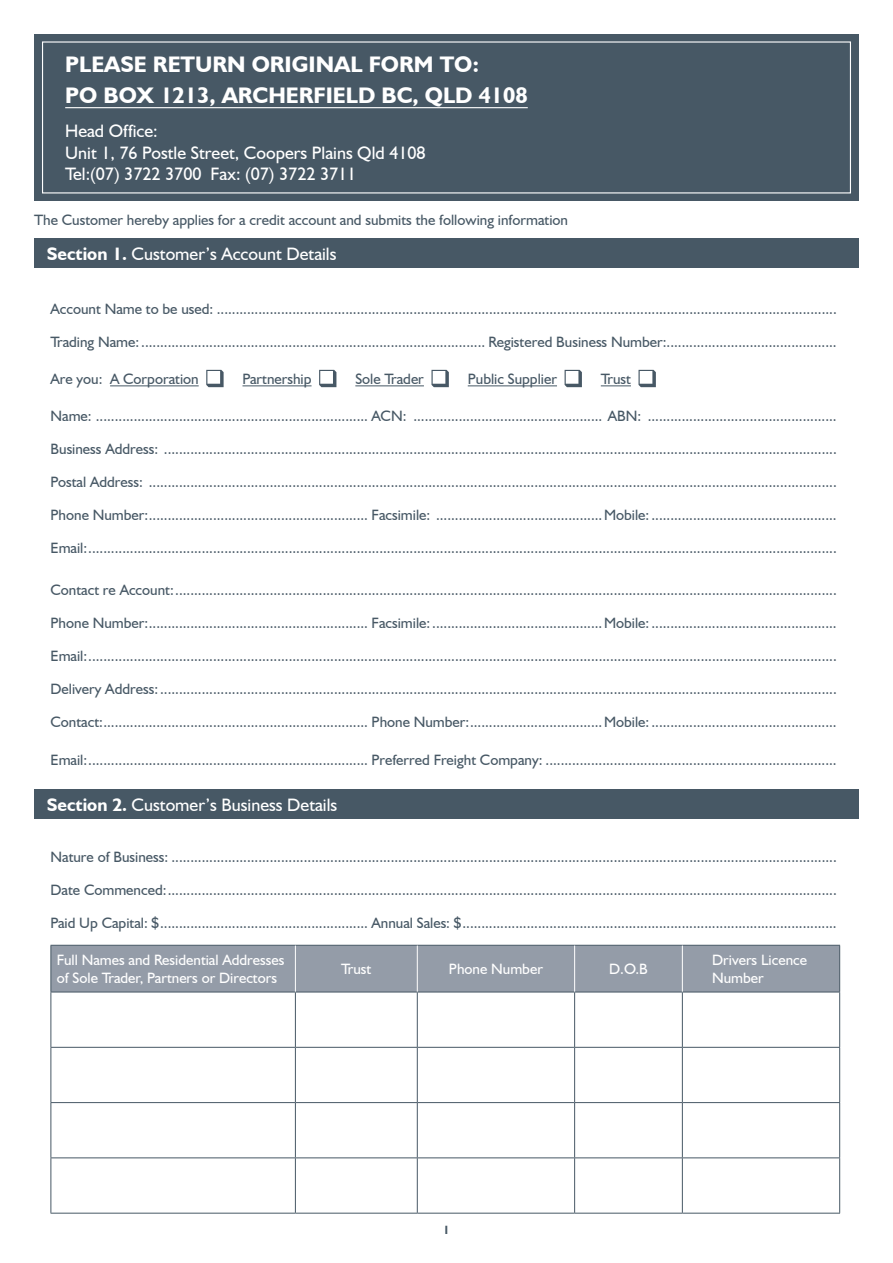
<style>
.page{position:relative;width:893px;height:1263px;background:#fff}
.page>*{position:absolute;margin:0;border:0;box-sizing:border-box;transform-origin:0 0}
.t1{font:700 22.5px "Humanist 521 BT";color:#fff}
.t2{font:18px "Humanist 521 BT";color:#fff}
.t3{font:15px/33px "Humanist 521 BT";color:#475865}
.t4{font:15px/18px "Humanist 521 BT";color:#fff}
.t5{font:700 12px "Humanist 521 BT";color:#475865}
.s1{font-weight:700}
</style>
<div class="page">
<div style="left:34px;top:34px;width:825px;height:167px;background:#475865"></div>
<hr style="left:65px;top:107px;width:463px;height:1px;background:#fff">
<div style="left:34px;top:238px;width:825px;height:30px;background:#475865"></div>
<div style="left:34px;top:789px;width:825px;height:30px;background:#475865"></div>
<hr style="left:110px;top:385px;width:89px;height:1px;background:#475865">
<hr style="left:242px;top:385px;width:70px;height:1px;background:#475865">
<hr style="left:355px;top:385px;width:69px;height:1px;background:#475865">
<hr style="left:468px;top:385px;width:89px;height:1px;background:#475865">
<hr style="left:601px;top:385px;width:30px;height:1px;background:#475865">
<svg style="left:206px;top:370px;width:18px;height:17px"></svg>
<svg style="left:319px;top:370px;width:17px;height:17px"></svg>
<svg style="left:431px;top:370px;width:18px;height:17px"></svg>
<svg style="left:565px;top:370px;width:17px;height:17px"></svg>
<svg style="left:638px;top:370px;width:18px;height:17px"></svg>
<div style="left:52px;top:946px;width:787px;height:46px;background:#949ca8"></div>
<hr style="left:51px;top:945px;width:244px;height:1px;background:#475865">
<hr style="left:51px;top:946px;width:1px;height:46px;background:#475865">
<hr style="left:295px;top:945px;width:122px;height:1px;background:#475865">
<hr style="left:417px;top:945px;width:158px;height:1px;background:#475865">
<hr style="left:575px;top:945px;width:107px;height:1px;background:#475865">
<hr style="left:682px;top:945px;width:158px;height:1px;background:#475865">
<hr style="left:839px;top:946px;width:1px;height:46px;background:#475865">
<hr style="left:51px;top:992px;width:244px;height:1px;background:#475865">
<hr style="left:51px;top:992px;width:1px;height:55px;background:#475865">
<hr style="left:295px;top:992px;width:122px;height:1px;background:#475865">
<hr style="left:295px;top:992px;width:1px;height:55px;background:#475865">
<hr style="left:417px;top:992px;width:158px;height:1px;background:#475865">
<hr style="left:417px;top:992px;width:1px;height:55px;background:#475865">
<hr style="left:575px;top:992px;width:107px;height:1px;background:#475865">
<hr style="left:574px;top:992px;width:1px;height:55px;background:#475865">
<hr style="left:682px;top:992px;width:158px;height:1px;background:#475865">
<hr style="left:682px;top:992px;width:1px;height:55px;background:#475865">
<hr style="left:839px;top:992px;width:1px;height:55px;background:#475865">
<hr style="left:51px;top:1047px;width:244px;height:1px;background:#475865">
<hr style="left:51px;top:1048px;width:1px;height:54px;background:#475865">
<hr style="left:295px;top:1047px;width:122px;height:1px;background:#475865">
<hr style="left:295px;top:1048px;width:1px;height:54px;background:#475865">
<hr style="left:417px;top:1047px;width:158px;height:1px;background:#475865">
<hr style="left:417px;top:1048px;width:1px;height:54px;background:#475865">
<hr style="left:575px;top:1047px;width:107px;height:1px;background:#475865">
<hr style="left:574px;top:1048px;width:1px;height:54px;background:#475865">
<hr style="left:682px;top:1047px;width:158px;height:1px;background:#475865">
<hr style="left:682px;top:1048px;width:1px;height:54px;background:#475865">
<hr style="left:839px;top:1048px;width:1px;height:54px;background:#475865">
<hr style="left:51px;top:1102px;width:244px;height:1px;background:#475865">
<hr style="left:51px;top:1103px;width:1px;height:54px;background:#475865">
<hr style="left:295px;top:1102px;width:122px;height:1px;background:#475865">
<hr style="left:295px;top:1103px;width:1px;height:54px;background:#475865">
<hr style="left:417px;top:1102px;width:158px;height:1px;background:#475865">
<hr style="left:417px;top:1103px;width:1px;height:54px;background:#475865">
<hr style="left:575px;top:1102px;width:107px;height:1px;background:#475865">
<hr style="left:574px;top:1103px;width:1px;height:54px;background:#475865">
<hr style="left:682px;top:1102px;width:158px;height:1px;background:#475865">
<hr style="left:682px;top:1103px;width:1px;height:54px;background:#475865">
<hr style="left:839px;top:1103px;width:1px;height:54px;background:#475865">
<hr style="left:51px;top:1157px;width:244px;height:1px;background:#475865">
<hr style="left:51px;top:1158px;width:1px;height:55px;background:#475865">
<hr style="left:295px;top:1157px;width:122px;height:1px;background:#475865">
<hr style="left:295px;top:1158px;width:1px;height:55px;background:#475865">
<hr style="left:417px;top:1157px;width:158px;height:1px;background:#475865">
<hr style="left:417px;top:1158px;width:1px;height:55px;background:#475865">
<hr style="left:575px;top:1157px;width:107px;height:1px;background:#475865">
<hr style="left:574px;top:1158px;width:1px;height:55px;background:#475865">
<hr style="left:682px;top:1157px;width:158px;height:1px;background:#475865">
<hr style="left:682px;top:1158px;width:1px;height:55px;background:#475865">
<hr style="left:839px;top:1158px;width:1px;height:55px;background:#475865">
<hr style="left:51px;top:1213px;width:244px;height:1px;background:#475865">
<hr style="left:295px;top:1213px;width:122px;height:1px;background:#475865">
<hr style="left:417px;top:1213px;width:158px;height:1px;background:#475865">
<hr style="left:575px;top:1213px;width:107px;height:1px;background:#475865">
<hr style="left:682px;top:1213px;width:158px;height:1px;background:#475865">
<hr style="left:295px;top:946px;width:1px;height:46px;background:#fff">
<hr style="left:417px;top:946px;width:1px;height:46px;background:#fff">
<hr style="left:574px;top:946px;width:1px;height:46px;background:#fff">
<hr style="left:682px;top:946px;width:1px;height:46px;background:#fff">
<p class="t1" style="left:65px;top:50px;width:415px">PLEASE RETURN ORIGINAL FORM TO:</p>
<p class="t1" style="left:65px;top:81px;width:464px">PO BOX 1213, ARCHERFIELD BC, QLD 4108</p>
<p class="t2" style="left:65px;top:120px;width:94px">Head Office:</p>
<p class="t2" style="left:65px;top:142px;width:362px">Unit 1, 76 Postle Street, Coopers Plains Qld 4108</p>
<p class="t2" style="left:65px;top:163px;width:293px">Tel:(07) 3722 3700 Fax: (07) 3722 3711</p>
<p class="t3" style="left:34px;top:203px;width:535px">The Customer hereby applies for a credit account and submits the following information</p>
<p class="t2" style="left:47px;top:242px;width:291px"><span class="s1">Section 1.</span> Customer’s Account Details</p>
<p class="t3" style="left:51px;top:292px;width:788px">Account Name to be used: ....................................................................................................................................................................</p>
<p class="t3" style="left:51px;top:325px;width:788px">Trading Name: ........................................................................................... Registered Business Number:.............................................</p>
<p class="t3" style="left:51px;top:362px;width:150px">Are you: A Corporation</p>
<p class="t3" style="left:242px;top:362px;width:71px">Partnership</p>
<p class="t3" style="left:355px;top:362px;width:70px">Sole Trader</p>
<p class="t3" style="left:468px;top:362px;width:91px">Public Supplier</p>
<p class="t3" style="left:601px;top:362px;width:32px">Trust</p>
<p class="t3" style="left:51px;top:399px;width:788px">Name: ........................................................................ ACN: .................................................. ABN: ..................................................</p>
<p class="t3" style="left:51px;top:432px;width:788px">Business Address: ..................................................................................................................................................................................</p>
<p class="t3" style="left:51px;top:465px;width:788px">Postal Address: ......................................................................................................................................................................................</p>
<p class="t3" style="left:51px;top:498px;width:788px">Phone Number:.......................................................... Facsimile: ............................................Mobile: .................................................</p>
<p class="t3" style="left:51px;top:531px;width:788px">Email:......................................................................................................................................................................................................</p>
<p class="t3" style="left:51px;top:573px;width:788px">Contact re Account:...............................................................................................................................................................................</p>
<p class="t3" style="left:51px;top:606px;width:788px">Phone Number:.......................................................... Facsimile: .............................................Mobile: .................................................</p>
<p class="t3" style="left:51px;top:639px;width:788px">Email:......................................................................................................................................................................................................<br>Delivery Address: ...................................................................................................................................................................................</p>
<p class="t3" style="left:51px;top:705px;width:788px">Contact:...................................................................... Phone Number:...................................Mobile: .................................................</p>
<p class="t3" style="left:51px;top:743px;width:788px">Email:.......................................................................... Preferred Freight Company: .............................................................................</p>
<p class="t2" style="left:47px;top:793px;width:292px"><span class="s1">Section 2.</span> Customer’s Business Details</p>
<p class="t3" style="left:51px;top:840px;width:788px">Nature of Business: ................................................................................................................................................................................</p>
<p class="t3" style="left:51px;top:873px;width:788px">Date Commenced:.................................................................................................................................................................................</p>
<p class="t3" style="left:51px;top:906px;width:788px">Paid Up Capital: $....................................................... Annual Sales: $...................................................................................................</p>
<p class="t4" style="left:57px;top:951px;width:229px">Full Names and Residential Addresses of Sole Trader, Partners or Directors</p>
<p class="t4" style="left:341px;top:960px;width:32px">Trust</p>
<p class="t4" style="left:449px;top:960px;width:96px">Phone Number</p>
<p class="t4" style="left:609px;top:960px;width:40px">D.O.B</p>
<p class="t4" style="left:712px;top:951px;width:96px">Drivers Licence<br>Number</p>
<p class="t5" style="left:443px;top:1222px;width:8px">1</p>
</div>
